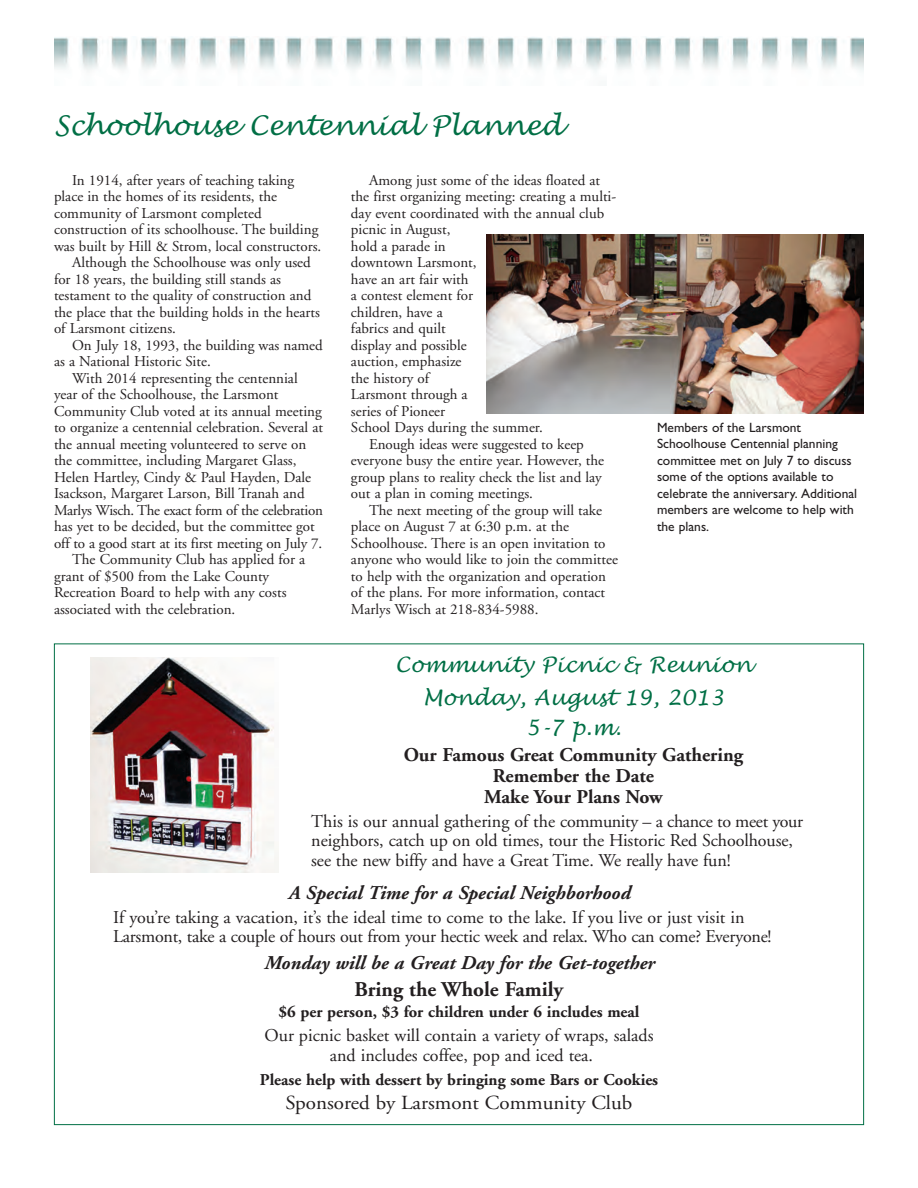
<style>
.page{position:relative;width:918px;height:1188px;background:#fff}
.page>*{position:absolute;margin:0;border:0;box-sizing:border-box;transform-origin:0 0}
.t1{font:italic 27px "Lucida Handwriting";color:#016f45}
.t2{font:italic 21px/33.2px "Lucida Handwriting";color:#016f45;text-align:center}
.t3{font:700 21px "Adobe Garamond";color:#231f20}
.t4{font:19.95px "Adobe Garamond";color:#231f20;scale:1.05 1}
.t5{font:italic 700 19.5px "Adobe Garamond";color:#231f20}
.t6{font:700 19.5px/21px "Adobe Garamond";color:#231f20;text-align:center}
.t7{font:18px/19.5px "Adobe Garamond";letter-spacing:-.005em;color:#231f20}
.t8{font:700 16.5px "Adobe Garamond";color:#231f20}
.t9{font:15px "Adobe Garamond";color:#231f20}
.t10{font:15px "Adobe Garamond";letter-spacing:-.02em;color:#231f20}
.t11{font:13.5px/16.5px "Gill Sans";color:#231f20}
</style>
<div class="page">
<img style="left:54px;top:36px;width:810px;height:35px">
<img style="left:90px;top:657px;width:189px;height:216px">
<img style="left:486px;top:234px;width:378px;height:180px">
<h1 class="t1" style="left:54px;top:110px;width:510px">Schoolhouse Centennial Planned</h1>
<p class="t9" style="left:72px;top:174px;width:224px">In 1914, after years of teaching taking</p>
<p class="t9" style="left:54px;top:190px;width:225px">place in the homes of its residents, the</p>
<p class="t9" style="left:54px;top:207px;width:209px">community of Larsmont completed</p>
<p class="t9" style="left:54px;top:223px;width:266px">construction of its schoolhouse. The building</p>
<p class="t9" style="left:54px;top:240px;width:269px">was built by Hill &amp; Strom, local constructors.</p>
<p class="t9" style="left:72px;top:256px;width:240px">Although the Schoolhouse was only used</p>
<p class="t9" style="left:54px;top:273px;width:229px">for 18 years, the building still stands as</p>
<p class="t9" style="left:54px;top:289px;width:259px">testament to the quality of construction and</p>
<p class="t9" style="left:54px;top:306px;width:268px">the place that the building holds in the hearts</p>
<p class="t9" style="left:54px;top:322px;width:123px">of Larsmont citizens.</p>
<p class="t9" style="left:72px;top:339px;width:252px">On July 18, 1993, the building was named</p>
<p class="t9" style="left:54px;top:355px;width:158px">as a National Historic Site.</p>
<p class="t9" style="left:72px;top:372px;width:227px">With 2014 representing the centennial</p>
<p class="t9" style="left:54px;top:388px;width:226px">year of the Schoolhouse, the Larsmont</p>
<p class="t9" style="left:54px;top:405px;width:269px">Community Club voted at its annual meeting</p>
<p class="t9" style="left:54px;top:421px;width:271px">to organize a centennial celebration. Several at</p>
<p class="t9" style="left:54px;top:438px;width:254px">the annual meeting volunteered to serve on</p>
<p class="t9" style="left:54px;top:454px;width:244px">the committee, including Margaret Glass,</p>
<p class="t9" style="left:54px;top:471px;width:259px">Helen Hartley, Cindy &amp; Paul Hayden, Dale</p>
<p class="t9" style="left:54px;top:487px;width:252px">Isackson, Margaret Larson, Bill Tranah and</p>
<p class="t10" style="left:54px;top:504px;width:270px">Marlys Wisch. The exact form of the celebration</p>
<p class="t9" style="left:54px;top:520px;width:262px">has yet to be decided, but the committee got</p>
<p class="t9" style="left:54px;top:537px;width:270px">off to a good start at its first meeting on July 7.</p>
<p class="t9" style="left:72px;top:553px;width:235px">The Community Club has applied for a</p>
<p class="t9" style="left:54px;top:570px;width:217px">grant of $500 from the Lake County</p>
<p class="t9" style="left:54px;top:586px;width:234px">Recreation Board to help with any costs</p>
<p class="t9" style="left:54px;top:603px;width:183px">associated with the celebration.</p>
<p class="t9" style="left:369px;top:174px;width:233px">Among just some of the ideas floated at</p>
<p class="t9" style="left:351px;top:190px;width:267px">the first organizing meeting: creating a multi-</p>
<p class="t9" style="left:351px;top:207px;width:255px">day event coordinated with the annual club</p>
<p class="t9" style="left:351px;top:223px;width:101px">picnic in August,</p>
<p class="t9" style="left:351px;top:240px;width:96px">hold a parade in</p>
<p class="t9" style="left:351px;top:256px;width:127px">downtown Larsmont,</p>
<p class="t9" style="left:351px;top:273px;width:119px">have an art fair with</p>
<p class="t9" style="left:351px;top:289px;width:124px">a contest element for</p>
<p class="t9" style="left:351px;top:306px;width:93px">children, have a</p>
<p class="t9" style="left:351px;top:322px;width:96px">fabrics and quilt</p>
<p class="t9" style="left:351px;top:339px;width:117px">display and possible</p>
<p class="t9" style="left:351px;top:355px;width:112px">auction, emphasize</p>
<p class="t9" style="left:351px;top:372px;width:80px">the history of</p>
<p class="t9" style="left:351px;top:388px;width:118px">Larsmont through a</p>
<p class="t9" style="left:351px;top:405px;width:96px">series of Pioneer</p>
<p class="t9" style="left:351px;top:421px;width:193px">School Days during the summer.</p>
<p class="t9" style="left:369px;top:438px;width:216px">Enough ideas were suggested to keep</p>
<p class="t9" style="left:351px;top:454px;width:255px">everyone busy the entire year. However, the</p>
<p class="t9" style="left:351px;top:471px;width:252px">group plans to reality check the list and lay</p>
<p class="t9" style="left:351px;top:487px;width:184px">out a plan in coming meetings.</p>
<p class="t9" style="left:369px;top:504px;width:235px">The next meeting of the group will take</p>
<p class="t9" style="left:351px;top:520px;width:220px">place on August 7 at 6:30 p.m. at the</p>
<p class="t9" style="left:351px;top:537px;width:256px">Schoolhouse. There is an open invitation to</p>
<p class="t9" style="left:351px;top:553px;width:269px">anyone who would like to join the committee</p>
<p class="t9" style="left:351px;top:570px;width:257px">to help with the organization and operation</p>
<p class="t9" style="left:351px;top:586px;width:256px">of the plans. For more information, contact</p>
<p class="t9" style="left:351px;top:603px;width:189px">Marlys Wisch at 218-834-5988.</p>
<p class="t11" style="left:657px;top:420px;width:202px">Members of the Larsmont<br>Schoolhouse Centennial planning committee met on July 7 to discuss some of the options available to celebrate the anniversary. Additional members are welcome to help with the plans.</p>
<h2 class="t2" style="left:395px;top:648px;width:358px">Community Picnic &amp; Reunion<br>Monday, August 19, 2013</h2>
<h2 class="t2" style="left:526px;top:711px;width:97px">5-7 p.m.</h2>
<h3 class="t6" style="left:404px;top:746px;width:341px">Our Famous Great Community Gathering<br>Remember the Date<br>Make Your Plans Now</h3>
<p class="t7" style="left:311px;top:813px;width:493px">This is our annual gathering of the community – a chance to meet your neighbors, catch up on old times, tour the Historic Red Schoolhouse, see the new biffy and have a Great Time. We really have fun!</p>
<h3 class="t5" style="left:288px;top:885px;width:344px">A Special Time for a Special Neighborhood</h3>
<p class="t7" style="left:113px;top:909px;width:660px">If you’re taking a vacation, it’s the ideal time to come to the lake. If you live or just visit in<br>Larsmont, take a couple of hours out from your hectic week and relax. Who can come? Everyone!</p>
<h3 class="t5" style="left:264px;top:955px;width:392px">Monday will be a Great Day for the Get-together</h3>
<h2 class="t3" style="left:355px;top:981px;width:210px">Bring the Whole Family</h2>
<p class="t8" style="left:279px;top:1005px;width:362px">$6 per person, $3 for children under 6 includes meal</p>
<p class="t7" style="left:265px;top:1027px;width:390px;text-align:center">Our picnic basket will contain a variety of wraps, salads and includes coffee, pop and iced tea.</p>
<p class="t8" style="left:260px;top:1073px;width:400px">Please help with dessert by bringing some Bars or Cookies</p>
<h3 class="t4" style="left:286px;top:1094px;width:332px">Sponsored by Larsmont Community Club</h3>
</div>
